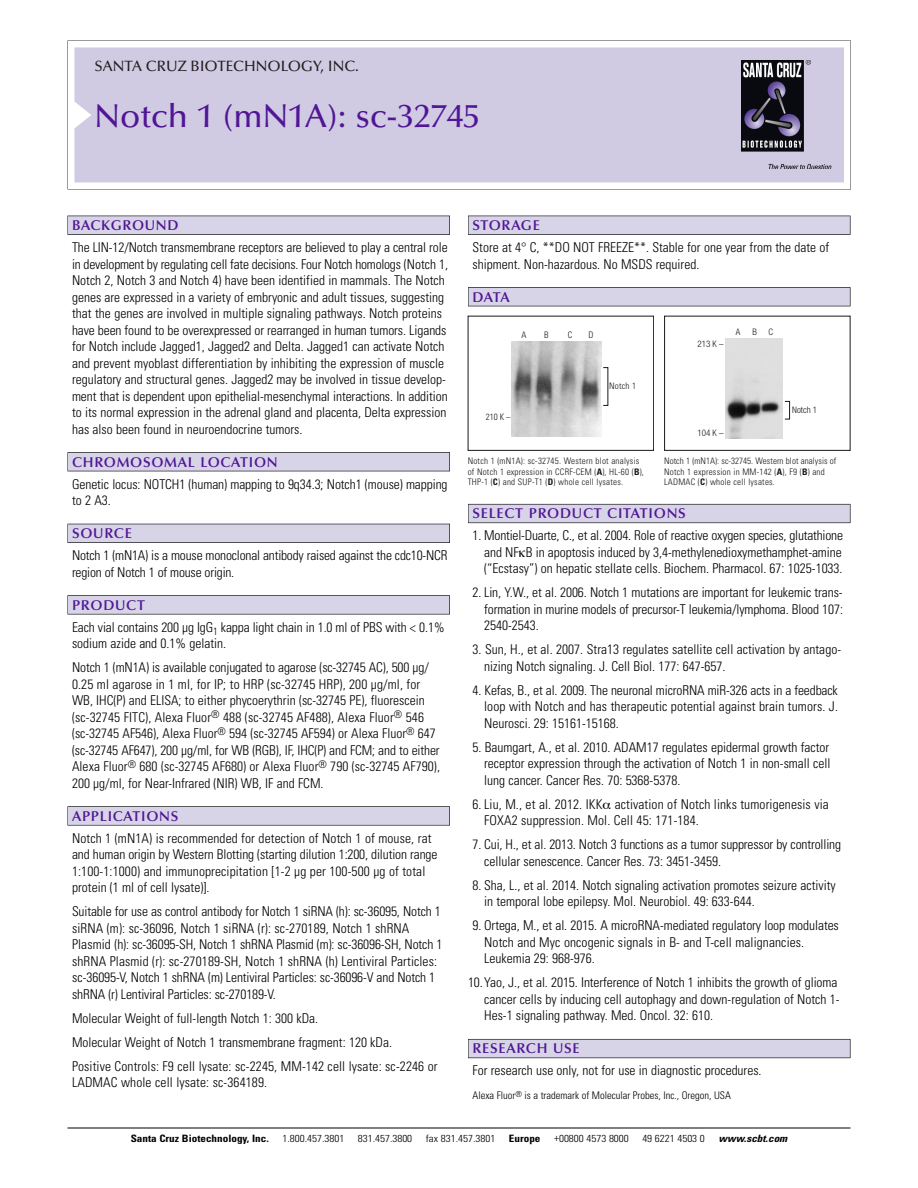
<style>
.page{position:relative;width:918px;height:1188px;background:#fff}
.page>*{position:absolute;margin:0;border:0;box-sizing:border-box;transform-origin:0 0}
.t1{font:500 33px "Optima";color:#511695}
.t2{font:500 15px "Optima";color:#231f20}
.t3{font:600 14.25px "Optima";letter-spacing:.05em;color:#511695}
.t4{font:300 condensed 13.5px/16.5px "Univers";color:#000}
.t5{font:300 condensed 10.5px "Univers";color:#000}
.t6{font:300 condensed 10.2px "Univers";color:#000;scale:1.1 1}
.t7{font:700 condensed 10.2px "Univers";color:#000;scale:1.1 1}
.t8{font:italic 700 condensed 10.2px "Univers";color:#000;scale:1.1 1}
.t9{font:300 condensed 9px/10.5px "Univers";letter-spacing:.025em;color:#191919}
.t10{font:300 condensed 9px "Helvetica Neue";color:#191919}
.s1{font-weight:700}
</style>
<div class="page">
<div style="left:468px;top:216px;width:382px;height:19px;background:#535256"></div>
<div style="left:468px;top:216px;width:382px;height:18px;background:#d7d4e8"></div>
<div style="left:468px;top:287px;width:382px;height:19px;background:#515155"></div>
<div style="left:468px;top:288px;width:382px;height:18px;background:#d7d4e8"></div>
<div style="left:468px;top:504px;width:382px;height:19px;background:#686770"></div>
<div style="left:468px;top:505px;width:382px;height:18px;background:#d7d4e8"></div>
<div style="left:468px;top:1039px;width:382px;height:19px;background:#5e5d65"></div>
<div style="left:468px;top:1040px;width:382px;height:18px;background:#d7d4e8"></div>
<svg style="left:74px;top:41px;width:777px;height:148px"></svg>
<div style="left:74px;top:47px;width:770px;height:135px;background:#d1cae3"></div>
<img style="left:741px;top:60px;width:90px;height:108px">
<div style="left:68px;top:216px;width:382px;height:19px;background:#535256"></div>
<div style="left:68px;top:216px;width:381px;height:18px;background:#d7d4e8"></div>
<div style="left:68px;top:452px;width:382px;height:19px;background:#515155"></div>
<div style="left:68px;top:453px;width:381px;height:18px;background:#d7d4e8"></div>
<div style="left:68px;top:524px;width:382px;height:19px;background:#515057"></div>
<div style="left:68px;top:524px;width:381px;height:18px;background:#d7d4e8"></div>
<div style="left:68px;top:595px;width:382px;height:19px;background:#575659"></div>
<div style="left:68px;top:596px;width:381px;height:18px;background:#d7d4e8"></div>
<svg style="left:68px;top:806px;width:382px;height:20px"></svg>
<div style="left:68px;top:807px;width:381px;height:18px;background:#d7d4e8"></div>
<hr style="left:68px;top:1128px;width:782px;height:1px;background:#000">
<div style="left:664px;top:316px;width:186px;height:135px;border:1px solid #191919"></div>
<img style="left:726px;top:339px;width:56px;height:100px">
<div style="left:785px;top:401px;width:5px;height:18px;border:1px solid #191919"></div>
<div style="left:468px;top:316px;width:186px;height:135px;border:1px solid #191919"></div>
<img style="left:512px;top:341px;width:90px;height:95px">
<p class="t2" style="left:94px;top:60px;width:266px">SANTA CRUZ BIOTECHNOLOGY, INC.</p>
<p class="t1" style="left:94px;top:102px;width:387px">Notch 1 (mN1A): sc-32745</p>
<p class="t3" style="left:72px;top:219px;width:108px">BACKGROUND</p>
<p class="t4" style="left:72px;top:240px;width:378px">The LIN-12/Notch transmembrane receptors are believed to play a central role in development by regulating cell fate decisions. Four Notch homologs (Notch 1, Notch 2, Notch 3 and Notch 4) have been identified in mammals. The Notch genes are expressed in a variety of embryonic and adult tissues, suggesting that the genes are involved in multiple signaling pathways. Notch proteins have been found to be overexpressed or rearranged in human tumors. Ligands for Notch include Jagged1, Jagged2 and Delta. Jagged1 can activate Notch and prevent myoblast differentiation by inhibiting the expression of muscle regulatory and structural genes. Jagged2 may be involved in tissue develop&shy;ment that is dependent upon epithelial-mesenchymal interactions. In addition to its normal expression in the adrenal gland and placenta, Delta expression has also been found in neuroendocrine tumors.</p>
<p class="t3" style="left:72px;top:456px;width:207px">CHROMOSOMAL LOCATION</p>
<p class="t4" style="left:72px;top:477px;width:377px">Genetic locus: NOTCH1 (human) mapping to 9q34.3; Notch1 (mouse) mapping to 2 A3.</p>
<p class="t3" style="left:72px;top:527px;width:61px">SOURCE</p>
<p class="t4" style="left:72px;top:549px;width:377px">Notch 1 (mN1A) is a mouse monoclonal antibody raised against the cdc10-NCR region of Notch 1 of mouse origin.</p>
<p class="t3" style="left:72px;top:599px;width:74px">PRODUCT</p>
<p class="t4" style="left:72px;top:620px;width:374px">Each vial contains 200 µg IgG<sub>1</sub> kappa light chain in 1.0 ml of PBS with &lt; 0.1% sodium azide and 0.1% gelatin.</p>
<p class="t4" style="left:72px;top:661px;width:370px">Notch 1 (mN1A) is available conjugated to agarose (sc-32745 AC), 500 µg/ 0.25 ml agarose in 1 ml, for IP; to HRP (sc-32745 HRP), 200 µg/ml, for WB, IHC(P) and ELISA; to either phycoerythrin (sc-32745 PE), fluorescein (sc-32745 FITC), Alexa Fluor<sup>®</sup> 488 (sc-32745 AF488), Alexa Fluor<sup>®</sup> 546 (sc-32745 AF546), Alexa Fluor<sup>®</sup> 594 (sc-32745 AF594) or Alexa Fluor<sup>®</sup> 647 (sc-32745 AF647), 200 µg/ml, for WB (RGB), IF, IHC(P) and FCM; and to either Alexa Fluor<sup>®</sup> 680 (sc-32745 AF680) or Alexa Fluor<sup>®</sup> 790 (sc-32745 AF790), 200 µg/ml, for Near-Infrared (NIR) WB, IF and FCM.</p>
<p class="t3" style="left:72px;top:810px;width:108px">APPLICATIONS</p>
<p class="t4" style="left:72px;top:831px;width:367px">Notch 1 (mN1A) is recommended for detection of Notch 1 of mouse, rat and human origin by Western Blotting (starting dilution 1:200, dilution range 1:100-1:1000) and immunoprecipitation [1-2 µg per 100-500 µg of total protein (1 ml of cell lysate)].</p>
<p class="t4" style="left:72px;top:905px;width:372px">Suitable for use as control antibody for Notch 1 siRNA (h): sc-36095, Notch 1 siRNA (m): sc-36096, Notch 1 siRNA (r): sc-270189, Notch 1 shRNA Plasmid (h): sc-36095-SH, Notch 1 shRNA Plasmid (m): sc-36096-SH, Notch 1 shRNA Plasmid (r): sc-270189-SH, Notch 1 shRNA (h) Lentiviral Particles: sc-36095-V, Notch 1 shRNA (m) Lentiviral Particles: sc-36096-V and Notch 1 shRNA (r) Lentiviral Particles: sc-270189-V.</p>
<p class="t4" style="left:72px;top:1011px;width:248px">Molecular Weight of full-length Notch 1: 300 kDa.</p>
<p class="t4" style="left:72px;top:1035px;width:322px">Molecular Weight of Notch 1 transmembrane fragment: 120 kDa.</p>
<p class="t4" style="left:72px;top:1059px;width:367px">Positive Controls: F9 cell lysate: sc-2245, MM-142 cell lysate: sc-2246 or<br>LADMAC whole cell lysate: sc-364189.</p>
<p class="t3" style="left:473px;top:219px;width:69px">STORAGE</p>
<p class="t4" style="left:473px;top:240px;width:358px">Store at 4° C, **DO NOT FREEZE**. Stable for one year from the date of shipment. Non-hazardous. No MSDS required.</p>
<p class="t3" style="left:473px;top:291px;width:39px">DATA</p>
<p class="t9" style="left:522px;top:330px;width:7px">A</p>
<p class="t9" style="left:544px;top:330px;width:6px">B</p>
<p class="t9" style="left:568px;top:330px;width:6px">C</p>
<p class="t9" style="left:589px;top:330px;width:7px">D</p>
<p class="t9" style="left:486px;top:412px;width:26px">210 K –</p>
<p class="t9" style="left:609px;top:381px;width:29px">Notch 1</p>
<p class="t9" style="left:468px;top:457px;width:178px">Notch 1 (mN1A): sc-32745. Western blot analysis of Notch 1 expression in CCRF-CEM (<span class="s1">A</span>), HL-60 (<span class="s1">B</span>),<br>THP-1 (<span class="s1">C</span>) and SUP-T1 (<span class="s1">D</span>) whole cell lysates.</p>
<p class="t10" style="left:698px;top:340px;width:28px">213 K –</p>
<p class="t10" style="left:736px;top:329px;width:6px">A</p>
<p class="t10" style="left:752px;top:329px;width:6px">B</p>
<p class="t10" style="left:769px;top:329px;width:6px">C</p>
<p class="t10" style="left:698px;top:429px;width:28px">104 K –</p>
<p class="t10" style="left:792px;top:406px;width:26px">Notch 1</p>
<p class="t9" style="left:664px;top:457px;width:174px">Notch 1 (mN1A): sc-32745. Western blot analysis of<br>Notch 1 expression in MM-142 (<span class="s1">A</span>), F9 (<span class="s1">B</span>) and<br>LADMAC (<span class="s1">C</span>) whole cell lysates.</p>
<p class="t3" style="left:473px;top:508px;width:215px">SELECT PRODUCT CITATIONS</p>
<p class="t4" style="left:484px;top:529px;width:360px;text-align:justify;text-indent:-12px">1. Montiel-Duarte, C., et al. 2004. Role of reactive oxygen species, glutathione and NF B in apoptosis induced by 3,4-methylenedioxymethamphet-amine (“Ecstasy”) on hepatic stellate cells. Biochem. Pharmacol. 67: 1025-1033.</p>
<p class="t4" style="left:484px;top:586px;width:360px;text-align:justify;text-indent:-12px">2. Lin, Y.W., et al. 2006. Notch 1 mutations are important for leukemic trans&shy;formation in murine models of precursor-T leukemia/lymphoma. Blood 107:<br>2540-2543.</p>
<p class="t4" style="left:484px;top:643px;width:359px;text-indent:-12px">3. Sun, H., et al. 2007. Stra13 regulates satellite cell activation by antago&shy;nizing Notch signaling. J. Cell Biol. 177: 647-657.</p>
<p class="t4" style="left:484px;top:683px;width:355px;text-align:justify;text-indent:-12px">4. Kefas, B., et al. 2009. The neuronal microRNA miR-326 acts in a feedback loop with Notch and has therapeutic potential against brain tumors. J.<br>Neurosci. 29: 15161-15168.</p>
<p class="t4" style="left:484px;top:740px;width:348px;text-align:justify;text-indent:-12px">5. Baumgart, A., et al. 2010. ADAM17 regulates epidermal growth factor receptor expression through the activation of Notch 1 in non-small cell lung cancer. Cancer Res. 70: 5368-5378.</p>
<p class="t4" style="left:484px;top:797px;width:346px;text-indent:-12px">6. Liu, M., et al. 2012. IKK activation of Notch links tumorigenesis via<br>FOXA2 suppression. Mol. Cell 45: 171-184.</p>
<p class="t4" style="left:484px;top:838px;width:358px;text-indent:-12px">7. Cui, H., et al. 2013. Notch 3 functions as a tumor suppressor by controlling cellular senescence. Cancer Res. 73: 3451-3459.</p>
<p class="t4" style="left:484px;top:878px;width:353px;text-indent:-12px">8. Sha, L., et al. 2014. Notch signaling activation promotes seizure activity in temporal lobe epilepsy. Mol. Neurobiol. 49: 633-644.</p>
<p class="t4" style="left:484px;top:919px;width:356px;text-indent:-12px">9. Ortega, M., et al. 2015. A microRNA-mediated regulatory loop modulates<br>Notch and Myc oncogenic signals in B- and T-cell malignancies.<br>Leukemia 29: 968-976.</p>
<p class="t4" style="left:484px;top:976px;width:357px;text-indent:-16px">10.Yao, J., et al. 2015. Interference of Notch 1 inhibits the growth of glioma cancer cells by inducing cell autophagy and down-regulation of Notch 1-<br>Hes-1 signaling pathway. Med. Oncol. 32: 610.</p>
<p class="t3" style="left:473px;top:1043px;width:109px">RESEARCH USE</p>
<p class="t4" style="left:473px;top:1064px;width:291px">For research use only, not for use in diagnostic procedures.</p>
<p class="t5" style="left:473px;top:1092px;width:260px">Alexa Fluor<sup>®</sup> is a trademark of Molecular Probes, Inc., Oregon, USA</p>
<p class="t7" style="left:131px;top:1135px;width:127px">Santa Cruz Biotechnology, Inc.</p>
<p class="t6" style="left:282px;top:1135px;width:58px">1.800.457.3801</p>
<p class="t6" style="left:358px;top:1135px;width:51px">831.457.3800</p>
<p class="t6" style="left:426px;top:1135px;width:65px">fax 831.457.3801</p>
<p class="t7" style="left:509px;top:1135px;width:30px">Europe</p>
<p class="t6" style="left:554px;top:1135px;width:69px">+00800 4573 8000</p>
<p class="t6" style="left:642px;top:1135px;width:58px">49 6221 4503 0</p>
<p class="t8" style="left:719px;top:1135px;width:66px">www.scbt.com</p>
</div>
